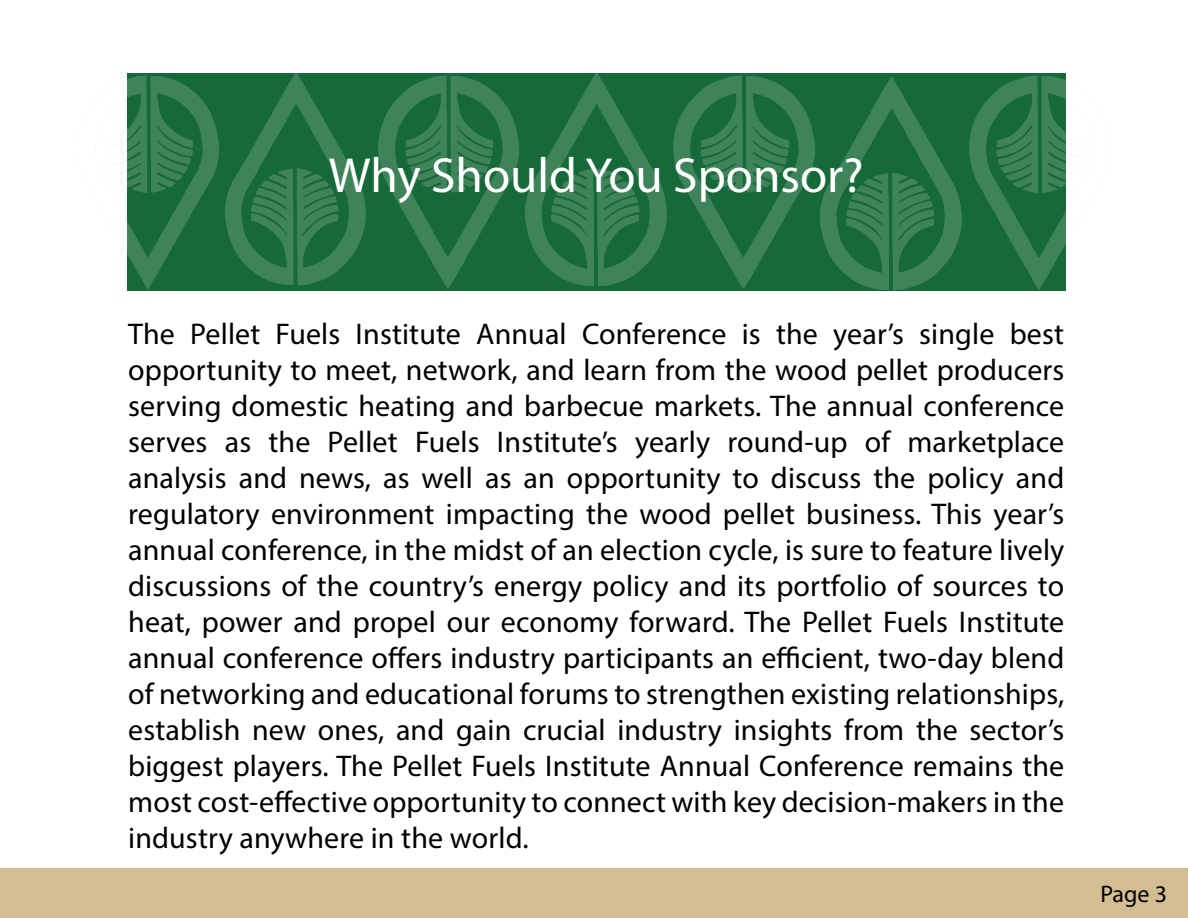
<style>
.page{position:relative;width:1188px;height:918px;background:#fff}
.page>*{position:absolute;margin:0;border:0;box-sizing:border-box;transform-origin:0 0}
.t1{font:49.5px "Myriad Pro";color:#fff}
.t2{font:30px/36px "Myriad Pro";letter-spacing:.005em;color:#000;text-align:justify}
.t3{font:24px "Myriad Pro";color:#000}
</style>
<div class="page">
<div style="left:127px;top:74px;width:939px;height:217px;background:#166939"></div>
<img style="left:524px;top:73px;width:145px;height:214px">
<img style="left:818px;top:73px;width:146px;height:218px">
<img style="left:223px;top:73px;width:145px;height:213px">
<img style="left:376px;top:73px;width:145px;height:216px">
<img style="left:671px;top:73px;width:146px;height:215px">
<img style="left:967px;top:73px;width:99px;height:217px">
<img style="left:127px;top:73px;width:94px;height:216px">
<div style="left:0;top:868px;width:1188px;height:50px;background:#d3bd92"></div>
<p class="t1" style="left:329px;top:145px;width:536px">Why Should You Sponsor?</p>
<p class="t2" style="left:128px;top:315px;width:938px">The Pellet Fuels Institute Annual Conference is the year’s single best opportunity to meet, network, and learn from the wood pellet producers serving domestic heating and barbecue markets. The annual conference serves as the Pellet Fuels Institute’s yearly round-up of marketplace analysis and news, as well as an opportunity to discuss the policy and regulatory environment impacting the wood pellet business. This year’s annual conference, in the midst of an election cycle, is sure to feature lively discussions of the country’s energy policy and its portfolio of sources to heat, power and propel our economy forward. The Pellet Fuels Institute annual conference offers industry participants an efficient, two-day blend of networking and educational forums to strengthen existing relationships, establish new ones, and gain crucial industry insights from the sector’s biggest players. The Pellet Fuels Institute Annual Conference remains the most cost-effective opportunity to connect with key decision-makers in the industry anywhere in the world.</p>
<p class="t3" style="left:1100px;top:879px;width:68px">Page 3</p>
</div>
